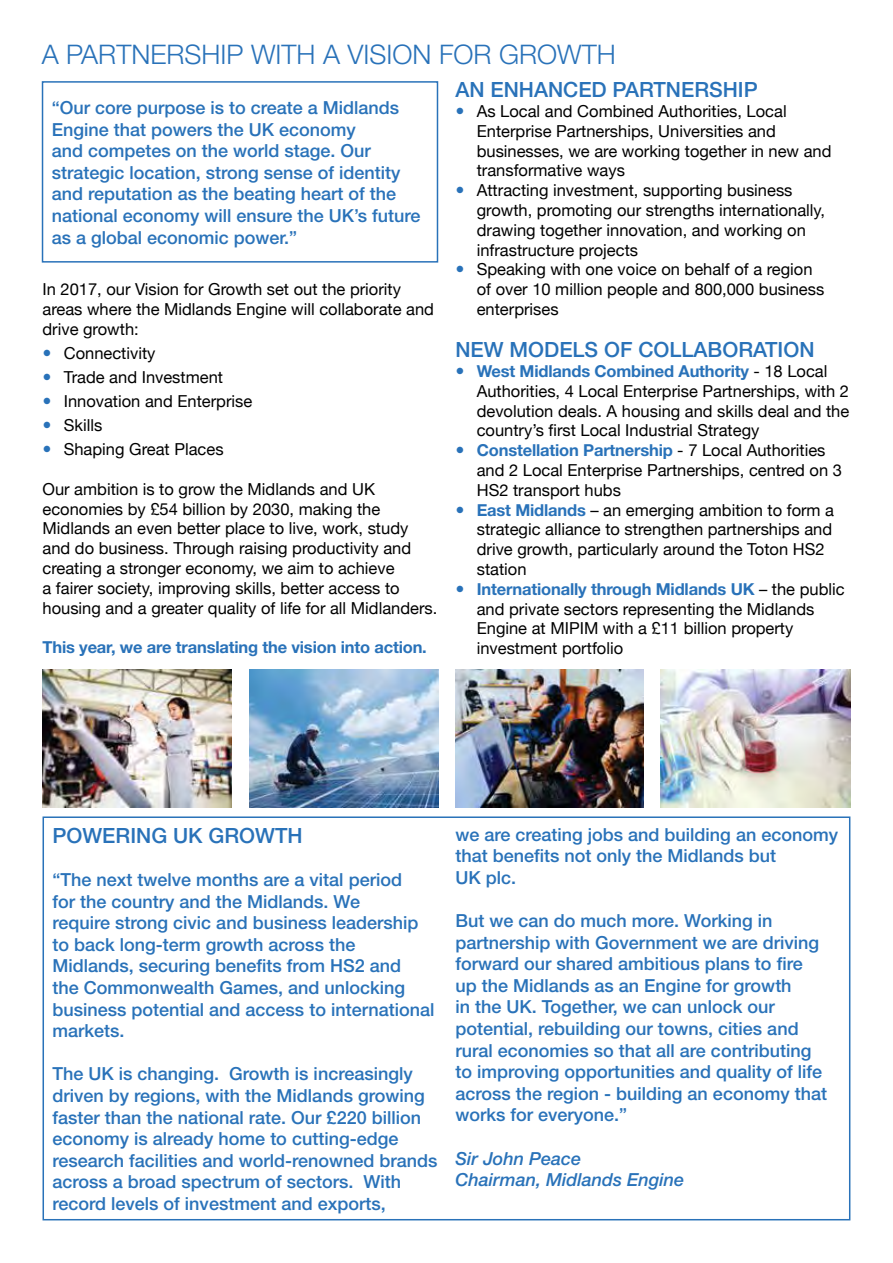
<style>
.page{position:relative;width:893px;height:1263px;background:#fff}
.page>*{position:absolute;margin:0;border:0;box-sizing:border-box;transform-origin:0 0}
.t1{font:300 27px "Helvetica Neue";color:#2972b9}
.t2{font:500 21px "Helvetica Neue";color:#2972b9}
.t3{font:500 18px/21.6px "Helvetica Neue";color:#2972b9}
.t4{font:italic 500 18px/21.6px "Helvetica Neue";color:#2972b9}
.t5{font:16.5px/19.8px "Helvetica Neue";color:#000}
.t6{font:700 16.5px "Helvetica Neue";letter-spacing:-.01em;color:#2972b9}
.s1{font-weight:700;color:#2972b9}
</style>
<div class="page">
<div style="left:42px;top:81px;width:396px;height:182px;border:2px solid #2972b9"></div>
<div style="left:43px;top:816px;width:807px;height:404px;border:2px solid #2972b9"></div>
<img style="left:43px;top:670px;width:189px;height:138px">
<img style="left:249px;top:670px;width:189px;height:138px">
<img style="left:456px;top:670px;width:188px;height:138px">
<img style="left:661px;top:670px;width:189px;height:138px">
<h1 class="t1" style="left:42px;top:38px;width:575px">A PARTNERSHIP WITH A VISION FOR GROWTH</h1>
<p class="t3" style="left:52px;top:97px;width:370px">“Our core purpose is to create a Midlands Engine that powers the UK economy<br>and competes on the world stage. Our strategic location, strong sense of identity and reputation as the beating heart of the national economy will ensure the UK’s future as a global economic power.”</p>
<p class="t5" style="left:43px;top:279px;width:393px">In 2017, our Vision for Growth set out the priority areas where the Midlands Engine will collaborate and drive growth:</p>
<p class="t5" style="left:64px;top:341px;width:190px;line-height:24px">Connectivity<br>Trade and Investment<br>Innovation and Enterprise<br>Skills<br>Shaping Great Places</p>
<p class="t5" style="left:43px;top:479px;width:396px">Our ambition is to grow the Midlands and UK economies by £54 billion by 2030, making the Midlands an even better place to live, work, study and do business. Through raising productivity and creating a stronger economy, we aim to achieve<br>a fairer society, improving skills, better access to housing and a greater quality of life for all Midlanders.</p>
<p class="t6" style="left:43px;top:637px;width:386px">This year, we are translating the vision into action.</p>
<p class="t2" style="left:455px;top:77px;width:304px">An enhanced partnership</p>
<p class="t5" style="left:477px;top:101px;width:356px">As Local and Combined Authorities, Local Enterprise Partnerships, Universities and businesses, we are working together in new and transformative ways<br>Attracting investment, supporting business growth, promoting our strengths internationally, drawing together innovation, and working on infrastructure projects<br>Speaking with one voice on behalf of a region<br>of over 10 million people and 800,000 business enterprises</p>
<p class="t2" style="left:455px;top:337px;width:361px">New models of collaboration</p>
<p class="t5" style="left:477px;top:361px;width:374px"><span class="s1">West Midlands Combined Authority</span> - 18 Local Authorities, 4 Local Enterprise Partnerships, with 2 devolution deals. A housing and skills deal and the country’s first Local Industrial Strategy <span class="s1">Constellation Partnership</span> - 7 Local Authorities and 2 Local Enterprise Partnerships, centred on 3<br>HS2 transport hubs<br><span class="s1">East Midlands</span> – an emerging ambition to form a strategic alliance to strengthen partnerships and drive growth, particularly around the Toton HS2 station<br><span class="s1">Internationally through Midlands UK</span> – the public and private sectors representing the Midlands Engine at MIPIM with a £11 billion property investment portfolio</p>
<p class="t2" style="left:53px;top:823px;width:252px">Powering UK g rowth</p>
<p class="t3" style="left:53px;top:869px;width:383px">“The next twelve months are a vital period<br>for the country and the Midlands. We<br>require strong civic and business leadership to back long-term growth across the Midlands, securing benefits from HS2 and<br>the Commonwealth Games, and unlocking business potential and access to international markets.</p>
<p class="t3" style="left:53px;top:1063px;width:386px">The UK is changing. Growth is increasingly driven by regions, with the Midlands growing faster than the national rate. Our £220 billion economy is already home to cutting-edge research facilities and world-renowned brands across a broad spectrum of sectors. With record levels of investment and exports,</p>
<p class="t3" style="left:455px;top:823px;width:384px">we are creating jobs and building an economy that benefits not only the Midlands but<br>UK plc.</p>
<p class="t3" style="left:455px;top:909px;width:373px">But we can do much more. Working in partnership with Government we are driving forward our shared ambitious plans to fire up the Midlands as an Engine for growth<br>in the UK. Together, we can unlock our potential, rebuilding our towns, cities and rural economies so that all are contributing to improving opportunities and quality of life across the region - building an economy that works for everyone.”</p>
<p class="t4" style="left:455px;top:1147px;width:230px">Sir John Peace<br>Chairman, Midlands Engine</p>
</div>
